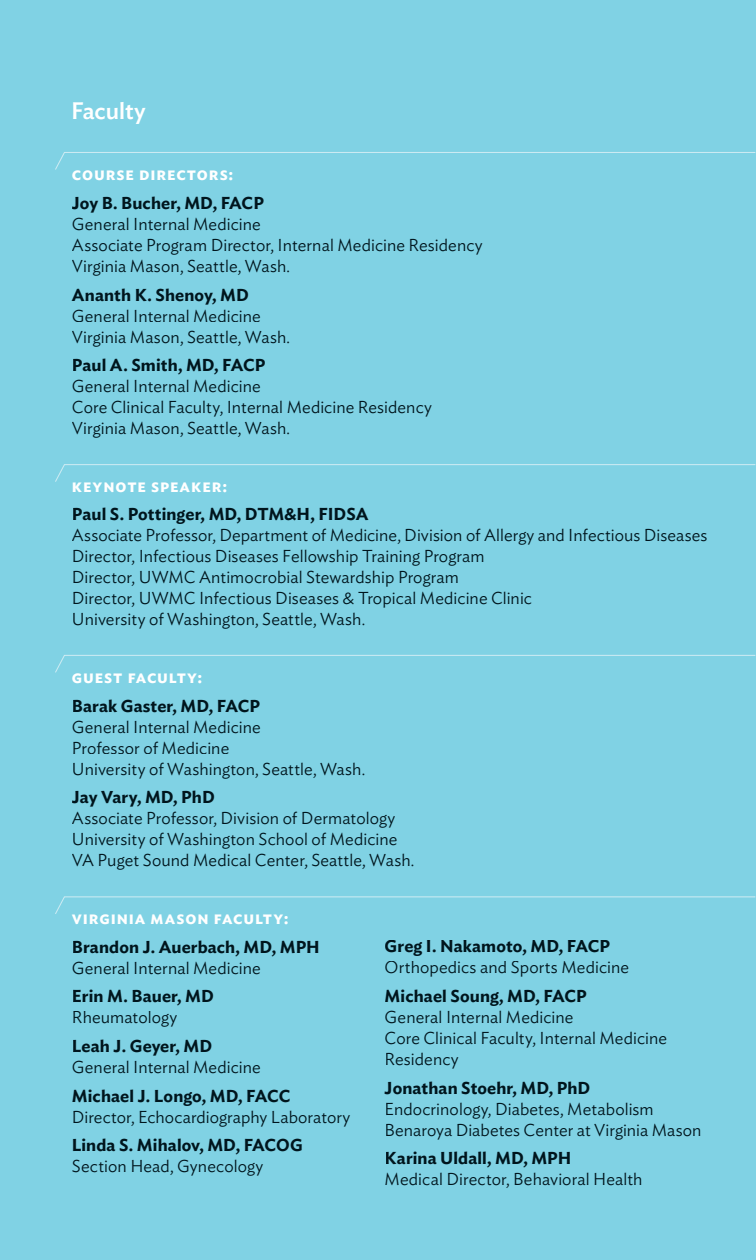
<style>
.page{position:relative;width:756px;height:1260px;background:#80d2e4}
.page>*{position:absolute;margin:0;border:0;box-sizing:border-box;transform-origin:0 0}
.t1{font:500 23.62px "Ideal Sans";color:#fff}
.t2{font:600 18.03px "Ideal Sans";letter-spacing:.045em;color:#fff}
.t3{font:300 17.15px/21px "Ideal Sans";letter-spacing:.005em;color:#00151d}
.t4{font:600 17.15px "Ideal Sans";letter-spacing:.005em;color:#00151d}
</style>
<div class="page">
<svg style="left:55px;top:152px;width:701px;height:18px"></svg>
<svg style="left:55px;top:464px;width:701px;height:18px"></svg>
<svg style="left:55px;top:654px;width:701px;height:19px"></svg>
<svg style="left:55px;top:896px;width:701px;height:18px"></svg>
<h1 class="t1" style="left:71px;top:92px;width:76px">Faculty</h1>
<p class="t2" style="left:72px;top:160px;width:163px">course directors:</p>
<p class="t4" style="left:72px;top:190px;width:193px">Joy B. Bucher, MD, FACP</p>
<p class="t3" style="left:72px;top:212px;width:412px">General Internal Medicine<br>Associate Program Director, Internal Medicine Residency<br>Virginia Mason, Seattle, Wash.</p>
<p class="t4" style="left:72px;top:281px;width:178px">Ananth K. Shenoy, MD</p>
<p class="t3" style="left:72px;top:304px;width:220px">General Internal Medicine<br>Virginia Mason, Seattle, Wash.</p>
<p class="t4" style="left:72px;top:352px;width:195px">Paul A. Smith, MD, FACP</p>
<p class="t3" style="left:72px;top:374px;width:362px">General Internal Medicine<br>Core Clinical Faculty, Internal Medicine Residency<br>Virginia Mason, Seattle, Wash.</p>
<p class="t2" style="left:72px;top:471px;width:157px">keynote speaker:</p>
<p class="t4" style="left:72px;top:501px;width:298px">Paul S. Pottinger, MD, DTM&amp;H, FIDSA</p>
<p class="t3" style="left:72px;top:523px;width:637px">Associate Professor, Department of Medicine, Division of Allergy and Infectious Diseases Director, Infectious Diseases Fellowship Training Program<br>Director, UWMC Antimocrobial Stewardship Program<br>Director, UWMC Infectious Diseases &amp; Tropical Medicine Clinic<br>University of Washington, Seattle, Wash.</p>
<p class="t2" style="left:72px;top:663px;width:132px">guest faculty:</p>
<p class="t4" style="left:72px;top:692px;width:190px">Barak Gaster, MD, FACP</p>
<p class="t3" style="left:72px;top:715px;width:295px">General Internal Medicine<br>Professor of Medicine<br>University of Washington, Seattle, Wash.</p>
<p class="t4" style="left:72px;top:784px;width:144px">Jay Vary, MD, PhD</p>
<p class="t3" style="left:72px;top:806px;width:344px">Associate Professor, Division of Dermatology<br>University of Washington School of Medicine<br>VA Puget Sound Medical Center, Seattle, Wash.</p>
<p class="t2" style="left:72px;top:904px;width:218px">virginia mason faculty:</p>
<p class="t4" style="left:72px;top:933px;width:249px">Brandon J. Auerbach, MD, MPH</p>
<p class="t3" style="left:72px;top:956px;width:190px">General Internal Medicine</p>
<p class="t4" style="left:72px;top:983px;width:143px">Erin M. Bauer, MD</p>
<p class="t3" style="left:72px;top:1005px;width:107px">Rheumatology</p>
<p class="t4" style="left:72px;top:1033px;width:142px">Leah J. Geyer, MD</p>
<p class="t3" style="left:72px;top:1055px;width:190px">General Internal Medicine</p>
<p class="t4" style="left:72px;top:1082px;width:220px">Michael J. Longo, MD, FACC</p>
<p class="t3" style="left:72px;top:1105px;width:280px">Director, Echocardiography Laboratory</p>
<p class="t4" style="left:72px;top:1132px;width:232px">Linda S. Mihalov, MD, FACOG</p>
<p class="t3" style="left:72px;top:1154px;width:193px">Section Head, Gynecology</p>
<p class="t4" style="left:385px;top:933px;width:227px">Greg I. Nakamoto, MD, FACP</p>
<p class="t3" style="left:385px;top:956px;width:246px">Orthopedics and Sports Medicine</p>
<p class="t4" style="left:385px;top:983px;width:204px">Michael Soung, MD, FACP</p>
<p class="t3" style="left:385px;top:1005px;width:284px">General Internal Medicine<br>Core Clinical Faculty, Internal Medicine<br>Residency</p>
<p class="t4" style="left:385px;top:1074px;width:207px">Jonathan Stoehr, MD, PhD</p>
<p class="t3" style="left:385px;top:1097px;width:318px">Endocrinology, Diabetes, Metabolism<br>Benaroya Diabetes Center at Virginia Mason</p>
<p class="t4" style="left:385px;top:1145px;width:188px">Karina Uldall, MD, MPH</p>
<p class="t3" style="left:385px;top:1167px;width:259px">Medical Director, Behavioral Health</p>
</div>
